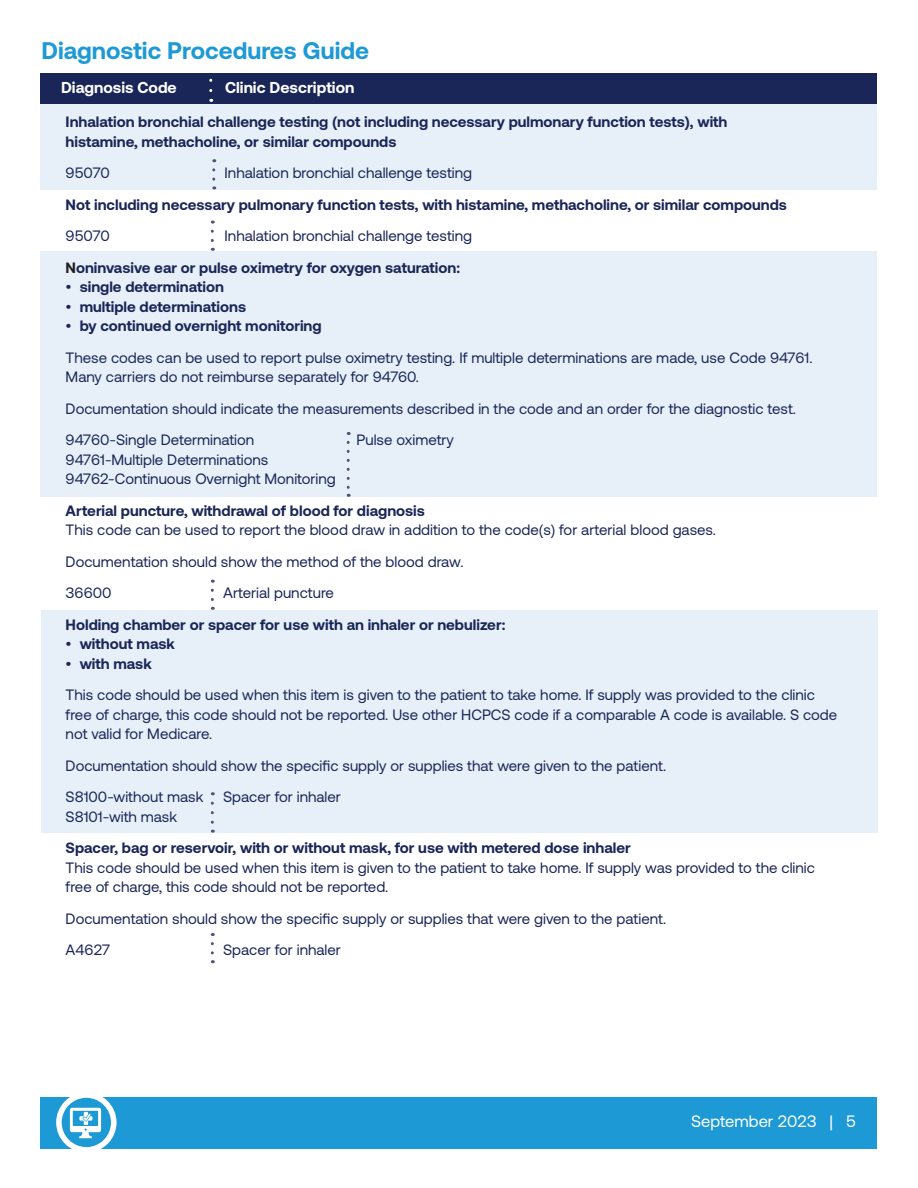
<style>
.page{position:relative;width:918px;height:1188px;background:#fff}
.page>*{position:absolute;margin:0;border:0;box-sizing:border-box;transform-origin:0 0}
.t1{font:700 24px "Aeonik";color:#1d99d6}
.t2{font:16.5px "Aeonik";color:#fff}
.t3{font:700 15.75px "Aeonik";color:#fff}
.t4{font:15px/19.5px "Aeonik";color:#1a2657}
.t5{font:700 15px/19.5px "Aeonik";color:#1a2657}
.s1{color:#231f20}
.s2{font-weight:400}
</style>
<div class="page">
<div style="left:41px;top:102px;width:836px;height:88px;background:#e7f0f9"></div>
<div style="left:41px;top:610px;width:837px;height:223px;background:#e7f0f9"></div>
<div style="left:40px;top:251px;width:837px;height:246px;background:#e7f0f9"></div>
<div style="left:40px;top:1097px;width:838px;height:51px;background:#1d99d6"></div>
<svg style="left:56px;top:1097px;width:61px;height:52px"></svg>
<svg style="left:211px;top:590px;width:3px;height:20px"></svg>
<svg style="left:211px;top:803px;width:3px;height:30px"></svg>
<svg style="left:211px;top:944px;width:3px;height:19px"></svg>
<svg style="left:347px;top:442px;width:3px;height:55px"></svg>
<svg style="left:211px;top:231px;width:3px;height:20px"></svg>
<div style="left:40px;top:73px;width:837px;height:30px;background:#1a2657"></div>
<svg style="left:209px;top:80px;width:3px;height:22px"></svg>
<svg style="left:212px;top:170px;width:3px;height:19px"></svg>
<p class="t1" style="left:42px;top:36px;width:329px">Diagnostic Procedures Guide</p>
<p class="t3" style="left:61px;top:78px;width:117px">Diagnosis Code</p>
<p class="t3" style="left:225px;top:78px;width:131px">Clinic Description</p>
<p class="t5" style="left:66px;top:112px;width:663px">Inhalation bronchial challenge testing (not including necessary pulmonary function tests), with histamine, methacholine, or similar compounds</p>
<p class="t4" style="left:66px;top:163px;width:46px">95070</p>
<p class="t4" style="left:225px;top:163px;width:249px">Inhalation bronchial challenge testing</p>
<p class="t5" style="left:66px;top:195px;width:723px">Not including necessary pulmonary function tests, with histamine, methacholine, or similar compounds</p>
<p class="t4" style="left:66px;top:226px;width:46px">95070</p>
<p class="t4" style="left:225px;top:226px;width:249px">Inhalation bronchial challenge testing</p>
<p class="t5" style="left:66px;top:258px;width:396px"><span class="s1">N</span>oninvasive ear or pulse oximetry for oxygen saturation:</p>
<p class="t5" style="left:66px;top:277px;width:160px"><span class="s2">•</span> single determination</p>
<p class="t5" style="left:66px;top:297px;width:182px"><span class="s2">•</span> multiple determinations</p>
<p class="t5" style="left:66px;top:316px;width:257px"><span class="s2">•</span> by continued overnight monitoring</p>
<p class="t4" style="left:66px;top:348px;width:748px">These codes can be used to report pulse oximetry testing. If multiple determinations are made, use Code 94761.<br>Many carriers do not reimburse separately for 94760.</p>
<p class="t4" style="left:66px;top:399px;width:732px">Documentation should indicate the measurements described in the code and an order for the diagnostic test.</p>
<p class="t4" style="left:66px;top:430px;width:190px">94760-Single Determination</p>
<p class="t4" style="left:357px;top:430px;width:99px">Pulse oximetry</p>
<p class="t4" style="left:66px;top:450px;width:204px">94761-Multiple Determinations</p>
<p class="t4" style="left:66px;top:469px;width:272px">94762-Continuous Overnight Monitoring</p>
<p class="t5" style="left:66px;top:501px;width:361px">Arterial puncture, withdrawal of blood for diagnosis</p>
<p class="t4" style="left:66px;top:520px;width:652px">This code can be used to report the blood draw in addition to the code(s) for arterial blood gases.</p>
<p class="t4" style="left:66px;top:552px;width:399px">Documentation should show the method of the blood draw.</p>
<p class="t4" style="left:66px;top:583px;width:47px">36600</p>
<p class="t4" style="left:223px;top:583px;width:112px">Arterial puncture</p>
<p class="t5" style="left:66px;top:615px;width:441px">Holding chamber or spacer for use with an inhaler or nebulizer:</p>
<p class="t5" style="left:66px;top:634px;width:111px"><span class="s2">•</span> without mask</p>
<p class="t5" style="left:66px;top:654px;width:88px"><span class="s2">•</span> with mask</p>
<p class="t4" style="left:66px;top:685px;width:773px">This code should be used when this item is given to the patient to take home. If supply was provided to the clinic free of charge, this code should not be reported. Use other HCPCS code if a comparable A code is available. S code not valid for Medicare.</p>
<p class="t4" style="left:66px;top:756px;width:602px">Documentation should show the specific supply or supplies that were given to the patient.</p>
<p class="t4" style="left:66px;top:787px;width:139px">S8100-without mask</p>
<p class="t4" style="left:223px;top:787px;width:119px">Spacer for inhaler</p>
<p class="t4" style="left:66px;top:807px;width:113px">S8101-with mask</p>
<p class="t5" style="left:66px;top:838px;width:567px">Spacer, bag or reservoir, with or without mask, for use with metered dose inhaler</p>
<p class="t4" style="left:66px;top:858px;width:751px">This code should be used when this item is given to the patient to take home. If supply was provided to the clinic free of charge, this code should not be reported.</p>
<p class="t4" style="left:66px;top:909px;width:602px">Documentation should show the specific supply or supplies that were given to the patient.</p>
<p class="t4" style="left:66px;top:940px;width:46px">A4627</p>
<p class="t4" style="left:223px;top:940px;width:119px">Spacer for inhaler</p>
<p class="t2" style="left:691px;top:1112px;width:166px">September 2023 | 5</p>
</div>
